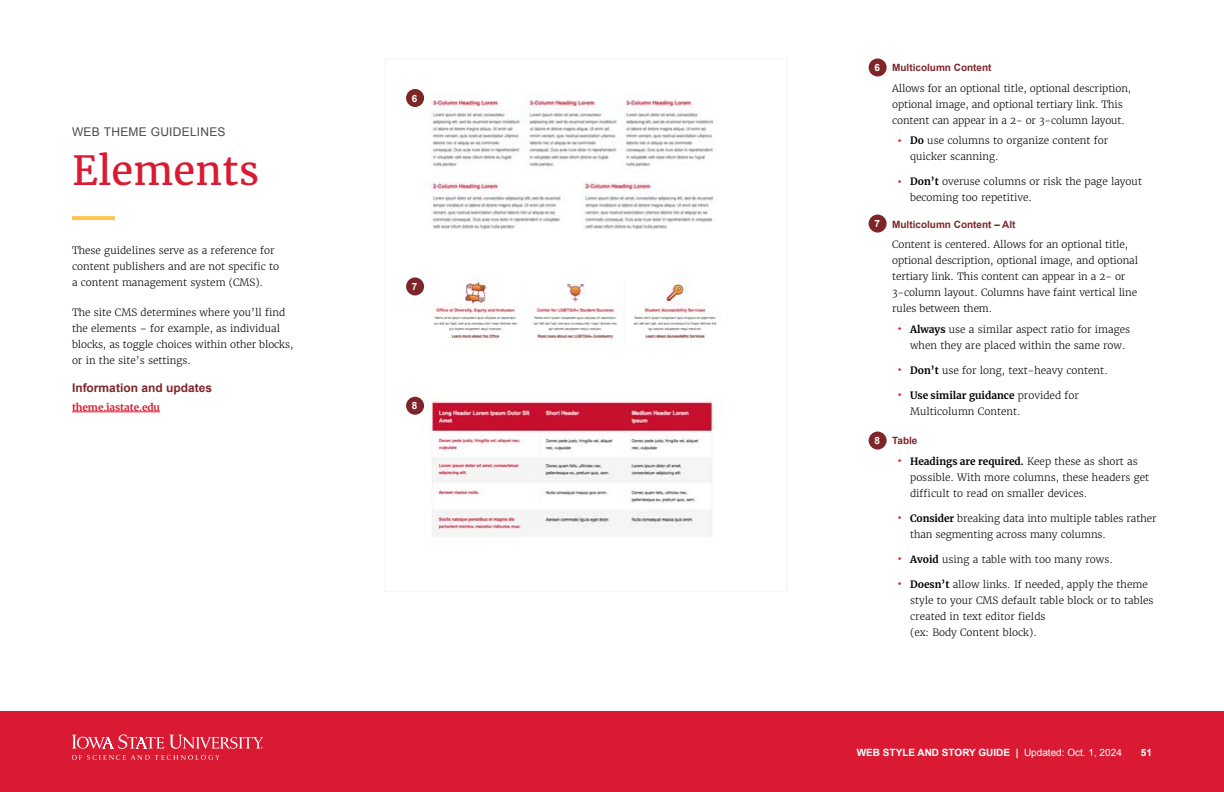
<style>
.page{position:relative;width:1224px;height:792px;background:#fff}
.page>*{position:absolute;margin:0;border:0;box-sizing:border-box;transform-origin:0 0}
.t1{font:40px "Merriweather";color:#da1a32}
.t2{font:700 12px "Arial";color:#7d2529}
.t3{font:12px "Arial";letter-spacing:.025em;color:#4a4a4b}
.t4{font:300 10px/16px "Merriweather";color:#000}
.t5{font:700 10px "Arial";color:#fff}
.t6{font:700 10px "Arial";color:#7d2529}
.t7{font:700 10px "Merriweather";letter-spacing:-.01em;color:#da1a32}
.s1{font-size:16px;color:#da1a32}
.s2{font-weight:700}
.s3{font-weight:400}
</style>
<div class="page">
<div style="left:0;top:711px;width:1224px;height:81px;background:#da1a32"></div>
<svg style="left:72px;top:734px;width:191px;height:26px"></svg>
<img style="left:406px;top:397px;width:308px;height:67px">
<img style="left:432px;top:465px;width:280px;height:72px">
<div style="left:869px;top:58px;width:18px;height:18px;background:#7d2529;border-radius:50%"></div>
<div style="left:869px;top:215px;width:18px;height:18px;background:#7d2529;border-radius:50%"></div>
<div style="left:869px;top:432px;width:18px;height:18px;background:#7d2529;border-radius:50%"></div>
<img style="left:406px;top:94px;width:308px;height:136px">
<img style="left:434px;top:279px;width:284px;height:64px">
<div style="left:406px;top:89px;width:18px;height:18px;background:#7d2529;border-radius:50%"></div>
<div style="left:406px;top:277px;width:18px;height:18px;background:#7d2529;border-radius:50%"></div>
<div style="left:406px;top:397px;width:18px;height:18px;background:#7d2529;border-radius:50%"></div>
<svg style="left:72px;top:216px;width:43px;height:4px"></svg>
<hr style="left:72px;top:412px;width:88px;height:1px;background:#da1a32">
<p class="t3" style="left:72px;top:124px;width:155px">WEB THEME GUIDELINES</p>
<h1 class="t1" style="left:72px;top:145px;width:189px">Elements</h1>
<p class="t4" style="left:72px;top:243px;width:209px">These guidelines serve as a reference for content publishers and are not specific to a content management system (CMS).</p>
<p class="t4" style="left:72px;top:304px;width:223px">The site CMS determines where you’ll find the elements – for example, as individual blocks, as toggle choices within other blocks, or in the site’s settings.</p>
<p class="t2" style="left:72px;top:380px;width:142px">Information and updates</p>
<p class="t7" style="left:72px;top:401px;width:89px">theme.iastate.edu</p>
<p class="t5" style="left:412px;top:92px;width:7px">6</p>
<p class="t5" style="left:412px;top:280px;width:7px">7</p>
<p class="t5" style="left:412px;top:399px;width:7px">8</p>
<p class="t5" style="left:874px;top:61px;width:7px">6</p>
<p class="t5" style="left:874px;top:217px;width:7px">7</p>
<p class="t5" style="left:874px;top:434px;width:7px">8</p>
<p class="t6" style="left:892px;top:61px;width:101px">Multicolumn Content</p>
<p class="t4" style="left:892px;top:80px;width:241px">Allows for an optional title, optional description, optional image, and optional tertiary link. This content can appear in a 2- or 3-column layout.</p>
<p class="t4" style="left:910px;top:133px;width:200px;text-indent:-14px"><span class="s1">•</span> <span class="s2">Do</span> use columns to organize content for quicker scanning.</p>
<p class="t4" style="left:910px;top:174px;width:233px;text-indent:-14px"><span class="s1">•</span> <span class="s2">Don’t</span> overuse columns or risk the page layout becoming too repetitive.</p>
<p class="t6" style="left:892px;top:218px;width:125px">Multicolumn Content – Alt</p>
<p class="t4" style="left:892px;top:237px;width:247px">Content is centered. Allows for an optional title, optional description, optional image, and optional tertiary link. This content can appear in a 2- or 3-column layout. Columns have faint vertical line rules between them.</p>
<p class="t4" style="left:910px;top:321px;width:222px;text-indent:-14px"><span class="s1">•</span> <span class="s2">Always</span> use a similar aspect ratio for images when they are placed within the same row.</p>
<p class="t4" style="left:897px;top:362px;width:213px"><span class="s1">•</span> <span class="s2">Don’t</span> use for long, text-heavy content.</p>
<p class="t4" style="left:910px;top:387px;width:170px;text-indent:-14px"><span class="s1">•</span> <span class="s2">Use similar guidance</span> provided for<br>Multicolumn Content.</p>
<p class="t6" style="left:892px;top:434px;width:27px">Table</p>
<p class="t4" style="left:910px;top:453px;width:241px;text-indent:-14px"><span class="s1">•</span> <span class="s2">Headings are required.</span> Keep these as short as possible. With more columns, these headers get difficult to read on smaller devices.</p>
<p class="t4" style="left:910px;top:510px;width:248px;text-indent:-14px"><span class="s1">•</span> <span class="s2">Consider</span> breaking data into multiple tables rather than segmenting across many columns.</p>
<p class="t4" style="left:897px;top:551px;width:218px"><span class="s1">•</span> <span class="s2">Avoid</span> using a table with too many rows.</p>
<p class="t4" style="left:910px;top:576px;width:245px;text-indent:-14px"><span class="s1">•</span> <span class="s2">Doesn’t</span> allow links. If needed, apply the theme style to your CMS default table block or to tables created in text editor fields<br>(ex: Body Content block).</p>
<p class="t5" style="left:857px;top:746px;width:267px">WEB STYLE AND STORY GUIDE | <span class="s3">Updated: Oct. 1, 2024</span></p>
<p class="t5" style="left:1141px;top:746px;width:13px">51</p>
</div>
